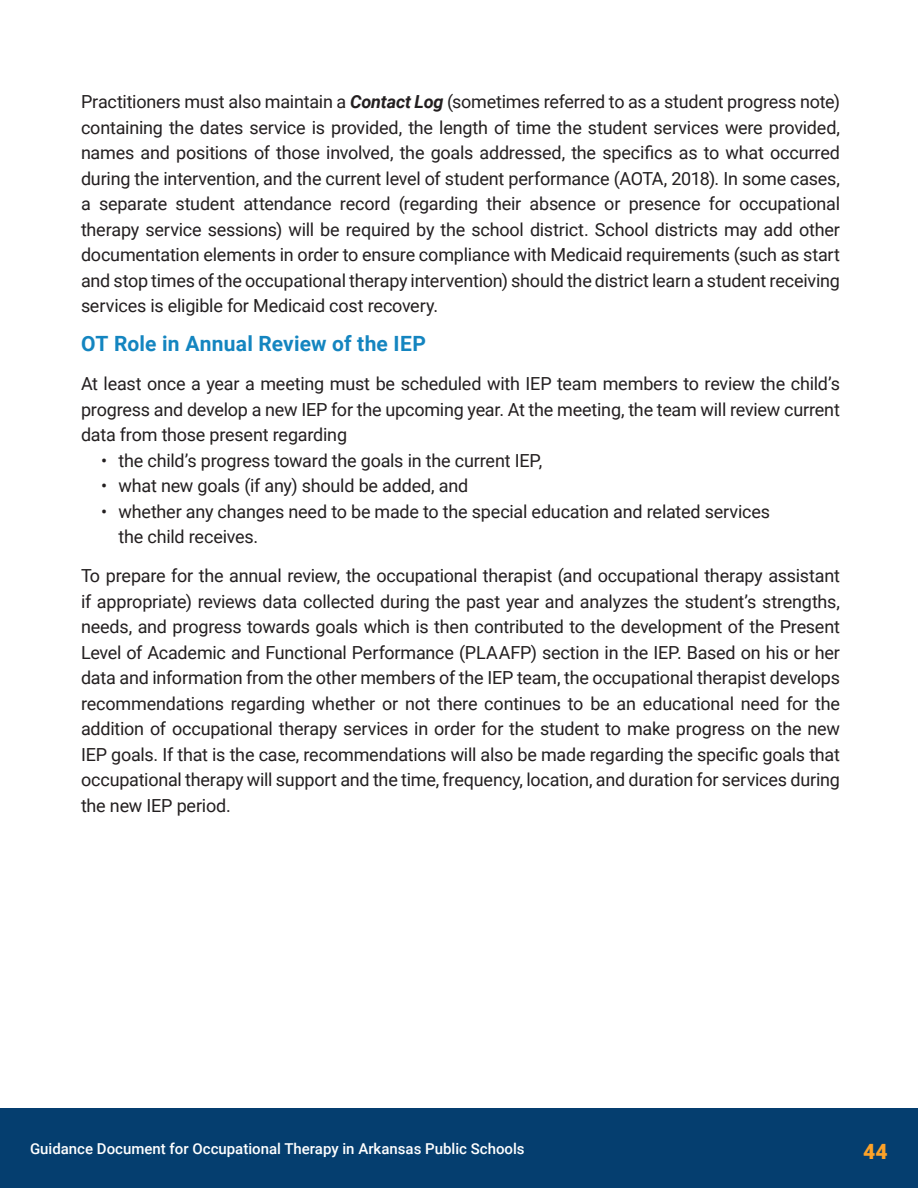
<style>
.page{position:relative;width:918px;height:1188px;background:#fff}
.page>*{position:absolute;margin:0;border:0;box-sizing:border-box;transform-origin:0 0}
.t1{font:700 21px "Roboto";letter-spacing:.01em;color:#1485c0}
.t2{font:900 21px "Roboto";color:#fda228}
.t3{font:18px/25.5px "Roboto";letter-spacing:-.01em;color:#231f20;text-align:justify}
.t4{font:500 15px "Roboto";color:#fff}
.s1{font-weight:700;font-style:italic}
</style>
<div class="page">
<div style="left:0;top:1108px;width:918px;height:80px;background:#053e6f"></div>
<p class="t3" style="left:81px;top:88px;width:761px">Practitioners must also maintain a <span class="s1">Contact Log</span> (sometimes referred to as a student progress note) containing the dates service is provided, the length of time the student services were provided, names and positions of those involved, the goals addressed, the specifics as to what occurred during the intervention, and the current level of student performance (AOTA, 2018). In some cases, a separate student attendance record (regarding their absence or presence for occupational therapy service sessions) will be required by the school district. School districts may add other documentation elements in order to ensure compliance with Medicaid requirements (such as start and stop times of the occupational therapy intervention) should the district learn a student receiving services is eligible for Medicaid cost recovery.</p>
<p class="t1" style="left:81px;top:329px;width:346px">OT Role in Annual Review of the IEP</p>
<p class="t3" style="left:81px;top:370px;width:761px">At least once a year a meeting must be scheduled with IEP team members to review the child’s progress and develop a new IEP for the upcoming year. At the meeting, the team will review current data from those present regarding</p>
<p class="t3" style="left:101px;top:447px;width:443px">• the child’s progress toward the goals in the current IEP,</p>
<p class="t3" style="left:101px;top:472px;width:369px">• what new goals (if any) should be added, and</p>
<p class="t3" style="left:118px;top:498px;width:653px;text-indent:-17px">• whether any changes need to be made to the special education and related services the child receives.</p>
<p class="t3" style="left:81px;top:562px;width:761px">To prepare for the annual review, the occupational therapist (and occupational therapy assistant if appropriate) reviews data collected during the past year and analyzes the student’s strengths, needs, and progress towards goals which is then contributed to the development of the Present Level of Academic and Functional Performance (PLAAFP) section in the IEP. Based on his or her data and information from the other members of the IEP team, the occupational therapist develops recommendations regarding whether or not there continues to be an educational need for the addition of occupational therapy services in order for the student to make progress on the new IEP goals. If that is the case, recommendations will also be made regarding the specific goals that occupational therapy will support and the time, frequency, location, and duration for services during the new IEP period.</p>
<p class="t4" style="left:30px;top:1138px;width:496px">Guidance Document for Occupational Therapy in Arkansas Public Schools</p>
<p class="t2" style="left:863px;top:1137px;width:26px">44</p>
</div>
